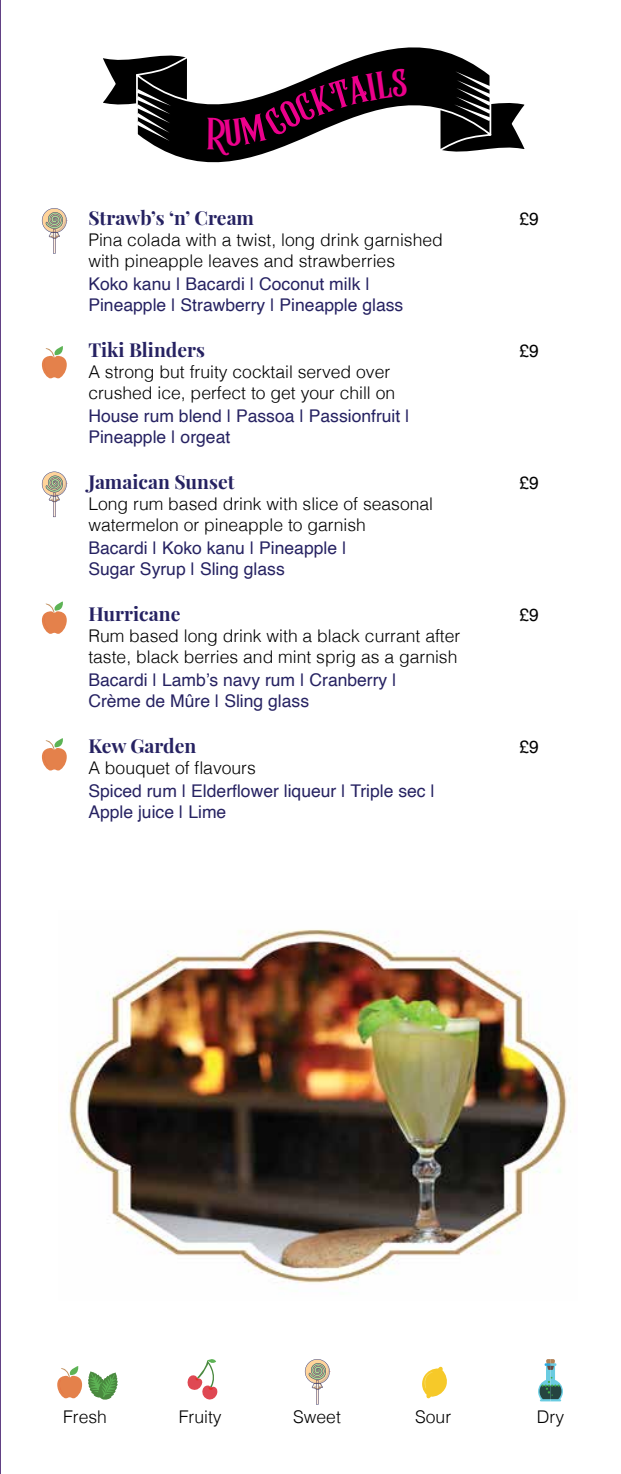
<style>
.page{position:relative;width:621px;height:1474px;background:#fff}
.page>*{position:absolute;margin:0;border:0;box-sizing:border-box;transform-origin:0 0}
.t1{font:700 19.25px "Playfair Display";color:#262262}
.t2{font:300 17.5px/21px "Helvetica";color:#000}
.t3{font:17.5px/21px "Helvetica";color:#262262}
.t4{font:17.5px "Helvetica";color:#000}
</style>
<div class="page">
<hr style="left:0;top:0;width:1px;height:1473px;background:#624185">
<svg style="left:57px;top:1366px;width:25px;height:32px"></svg>
<svg style="left:187px;top:1359px;width:31px;height:41px"></svg>
<svg style="left:304px;top:1359px;width:26px;height:45px"></svg>
<svg style="left:422px;top:1366px;width:25px;height:32px"></svg>
<svg style="left:538px;top:1359px;width:24px;height:42px"></svg>
<svg style="left:88px;top:1371px;width:30px;height:29px"></svg>
<img style="left:68px;top:929px;width:503px;height:360px">
<svg style="left:42px;top:208px;width:25px;height:46px"></svg>
<svg style="left:42px;top:471px;width:25px;height:46px"></svg>
<svg style="left:147px;top:47px;width:337px;height:116px"></svg>
<svg style="left:103px;top:49px;width:87px;height:92px"></svg>
<svg style="left:437px;top:71px;width:88px;height:86px"></svg>
<svg style="left:42px;top:601px;width:25px;height:33px"></svg>
<svg style="left:42px;top:346px;width:25px;height:32px"></svg>
<svg style="left:42px;top:738px;width:25px;height:32px"></svg>
<svg style="left:207px;top:68px;width:200px;height:87px"></svg>
<p class="t1" style="left:88px;top:205px;width:167px">Strawb’s ‘n’ Cream</p>
<p class="t4" style="left:519px;top:205px;width:21px">£9</p>
<p class="t2" style="left:88px;top:228px;width:355px">Pina colada with a twist, long drink garnished with pineapple leaves and strawberries</p>
<p class="t3" style="left:88px;top:274px;width:316px">Koko kanu | Bacardi | Coconut milk |<br>Pineapple | Strawberry | Pineapple glass</p>
<p class="t1" style="left:88px;top:337px;width:118px">Tiki Blinders</p>
<p class="t4" style="left:519px;top:337px;width:21px">£9</p>
<p class="t2" style="left:88px;top:360px;width:308px">A strong but fruity cocktail served over crushed ice, perfect to get your chill on</p>
<p class="t3" style="left:88px;top:406px;width:323px">House rum blend | Passoa | Passionfruit |<br>Pineapple | orgeat</p>
<p class="t1" style="left:88px;top:469px;width:147px">Jamaican Sunset</p>
<p class="t4" style="left:519px;top:469px;width:21px">£9</p>
<p class="t2" style="left:88px;top:492px;width:346px">Long rum based drink with slice of seasonal watermelon or pineapple to garnish</p>
<p class="t3" style="left:88px;top:538px;width:259px">Bacardi | Koko kanu | Pineapple |<br>Sugar Syrup | Sling glass</p>
<p class="t1" style="left:88px;top:601px;width:93px">Hurricane</p>
<p class="t4" style="left:519px;top:601px;width:21px">£9</p>
<p class="t2" style="left:88px;top:623px;width:373px">Rum based long drink with a black currant after taste, black berries and mint sprig as a garnish</p>
<p class="t3" style="left:88px;top:670px;width:310px">Bacardi | Lamb’s navy rum | Cranberry |<br>Crème de Mûre | Sling glass</p>
<p class="t1" style="left:88px;top:733px;width:109px">Kew Garden</p>
<p class="t4" style="left:519px;top:733px;width:21px">£9</p>
<p class="t2" style="left:88px;top:755px;width:169px">A bouquet of flavours</p>
<p class="t3" style="left:88px;top:781px;width:348px">Spiced rum | Elderflower liqueur | Triple sec |<br>Apple juice | Lime</p>
<p class="t2" style="left:63px;top:1404px;width:45px">Fresh</p>
<p class="t2" style="left:179px;top:1404px;width:44px">Fruity</p>
<p class="t2" style="left:293px;top:1404px;width:49px">Sweet</p>
<p class="t2" style="left:415px;top:1404px;width:37px">Sour</p>
<p class="t2" style="left:536px;top:1404px;width:29px">Dry</p>
</div>
